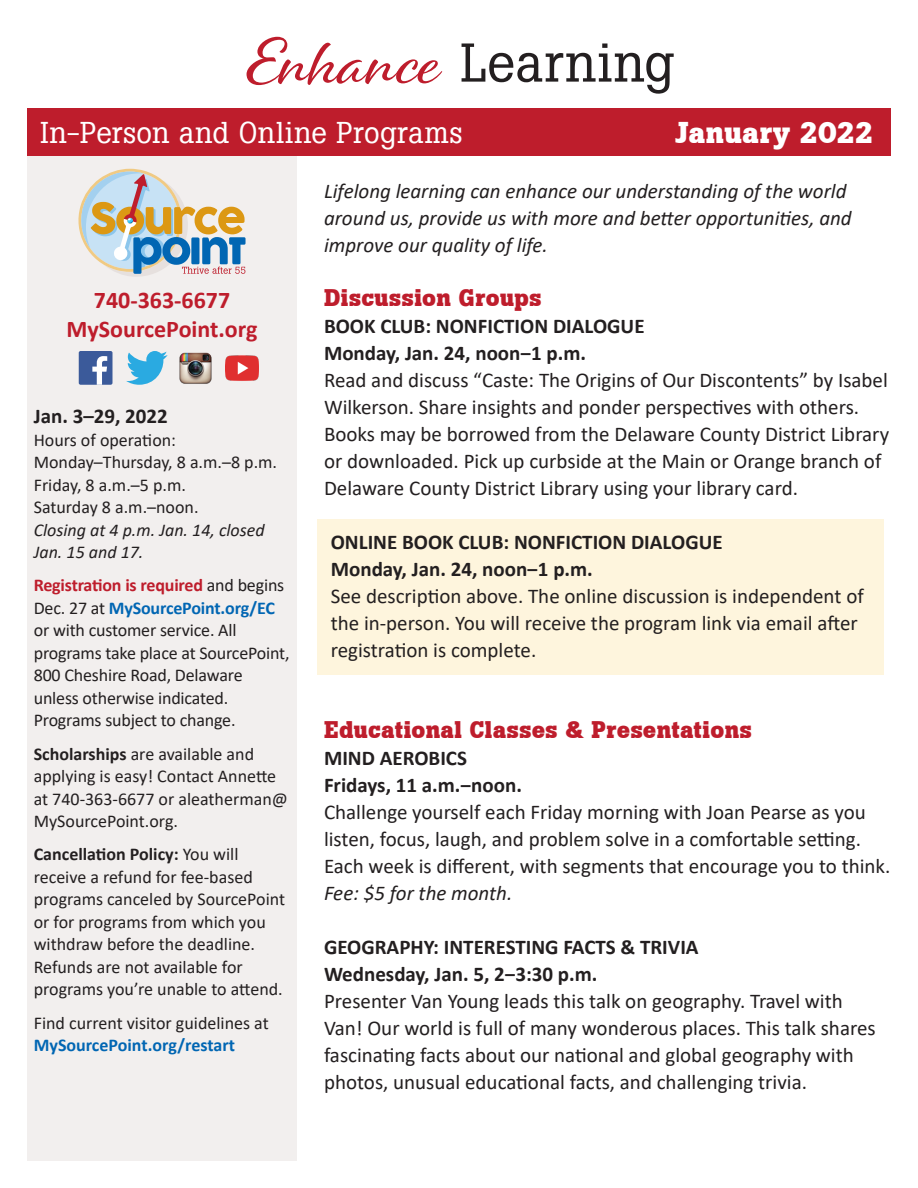
<style>
.page{position:relative;width:918px;height:1188px;background:#fff}
.page>*{position:absolute;margin:0;border:0;box-sizing:border-box;transform-origin:0 0}
.t1{font:69px "Alisha";color:#be1d2c}
.t2{font:54px "Boton";letter-spacing:.02em;color:#231f20}
.t3{font:30px "Boton";letter-spacing:.015em;color:#fff}
.t4{font:700 30px "Boton";letter-spacing:.015em;color:#fff}
.t5{font:700 24px "Boton";letter-spacing:.015em;color:#be1d2c}
.t6{font:700 24px/28.8px "Calibri";color:#be1d2c;text-align:center}
.t7{font:21px/27px "Calibri";color:#231f20}
.t8{font:700 21px "Calibri";color:#231f20}
.t9{font:italic 21px/27px "Calibri";color:#231f20}
.t10{font:18px/22.5px "Calibri";color:#231f20}
.t11{font:italic 18px/22.5px "Calibri";color:#231f20}
.s1{font-weight:700;color:#be1d2c}
.s2{font-weight:700;color:#0166b3}
.s3{font-weight:700}
</style>
<div class="page">
<div style="left:317px;top:520px;width:567px;height:155px;background:#fef5dd"></div>
<div style="left:27px;top:108px;width:270px;height:1053px;background:#f2efee"></div>
<div style="left:27px;top:108px;width:864px;height:47px;background:#be1d2c"></div>
<svg style="left:78px;top:169px;width:168px;height:108px"></svg>
<img style="left:179px;top:352px;width:33px;height:32px">
<div style="left:79px;top:351px;width:33px;height:34px;background:#3b5a9a;border-radius:2px"></div>
<svg style="left:92px;top:356px;width:15px;height:29px"></svg>
<svg style="left:126px;top:351px;width:42px;height:34px"></svg>
<img style="left:225px;top:355px;width:34px;height:26px">
<p class="t1" style="left:244px;top:20px;width:197px">Enhance</p>
<p class="t2" style="left:460px;top:30px;width:215px">Learning</p>
<p class="t3" style="left:40px;top:114px;width:424px">In-Person and Online Programs</p>
<p class="t4" style="left:675px;top:115px;width:200px">January 2022</p>
<p class="t6" style="left:67px;top:286px;width:192px">740-363-6677<br>MySourcePoint.org</p>
<p class="t8" style="left:34px;top:401px;width:136px">Jan. 3–29, 2022</p>
<p class="t10" style="left:34px;top:428px;width:245px">Hours of operation:<br>Monday–Thursday, 8 a.m.–8 p.m.</p>
<p class="t10" style="left:34px;top:473px;width:154px">Friday, 8 a.m.–5 p.m.</p>
<p class="t10" style="left:34px;top:495px;width:166px">Saturday 8 a.m.–noon.</p>
<p class="t11" style="left:34px;top:517px;width:232px">Closing at 4 p.m. Jan. 14, closed<br>Jan. 15 and 17.</p>
<p class="t10" style="left:34px;top:574px;width:257px"><span class="s1">Registration is required</span> and begins<br>Dec. 27 at <span class="s2">MySourcePoint.org/EC </span>or with customer service. All programs take place at SourcePoint,<br>800 Cheshire Road, Delaware unless otherwise indicated.<br>Programs subject to change.</p>
<p class="t10" style="left:34px;top:742px;width:256px"><span class="s3">Scholarships</span> are available and applying is easy! Contact Annette at 740-363-6677 or aleatherman@<br>MySourcePoint.org.</p>
<p class="t10" style="left:34px;top:843px;width:253px"><span class="s3">Cancellation Policy:</span> You will receive a refund for fee-based programs canceled by SourcePoint or for programs from which you withdraw before the deadline.<br>Refunds are not available for programs you’re unable to attend.</p>
<p class="t10" style="left:34px;top:1011px;width:236px">Find current visitor guidelines at<br><span class="s2">MySourcePoint.org/restart</span></p>
<p class="t9" style="left:324px;top:177px;width:529px">Lifelong learning can enhance our understanding of the world around us, provide us with more and better opportunities, and improve our quality of life.</p>
<p class="t5" style="left:324px;top:283px;width:219px">Discussion Groups</p>
<p class="t8" style="left:324px;top:311px;width:322px">BOOK CLUB: NONFICTION DIALOGUE</p>
<p class="t8" style="left:324px;top:338px;width:264px">Monday, Jan. 24, noon‒1 p.m.</p>
<p class="t7" style="left:324px;top:366px;width:567px">Read and discuss “Caste: The Origins of Our Discontents” by Isabel Wilkerson. Share insights and ponder perspectives with others.<br>Books may be borrowed from the Delaware County District Library or downloaded. Pick up curbside at the Main or Orange branch of Delaware County District Library using your library card.</p>
<p class="t8" style="left:331px;top:527px;width:393px">ONLINE BOOK CLUB: NONFICTION DIALOGUE</p>
<p class="t8" style="left:331px;top:554px;width:264px">Monday, Jan. 24, noon‒1 p.m.</p>
<p class="t7" style="left:331px;top:582px;width:535px">See description above. The online discussion is independent of the in-person. You will receive the program link via email after registration is complete.</p>
<p class="t5" style="left:324px;top:715px;width:429px">Educational Classes &amp; Presentations</p>
<p class="t8" style="left:324px;top:743px;width:144px">MIND AEROBICS</p>
<p class="t8" style="left:324px;top:770px;width:199px">Fridays, 11 a.m.‒noon.</p>
<p class="t7" style="left:324px;top:798px;width:568px">Challenge yourself each Friday morning with Joan Pearse as you listen, focus, laugh, and problem solve in a comfortable setting.<br>Each week is different, with segments that encourage you to think.</p>
<p class="t9" style="left:324px;top:879px;width:190px">Fee: $5 for the month.</p>
<p class="t8" style="left:324px;top:932px;width:376px">GEOGRAPHY: INTERESTING FACTS &amp; TRIVIA</p>
<p class="t8" style="left:324px;top:959px;width:275px">Wednesday, Jan. 5, 2‒3:30 p.m.</p>
<p class="t7" style="left:324px;top:987px;width:553px">Presenter Van Young leads this talk on geography. Travel with Van! Our world is full of many wonderous places. This talk shares fascinating facts about our national and global geography with photos, unusual educational facts, and challenging trivia.</p>
</div>
